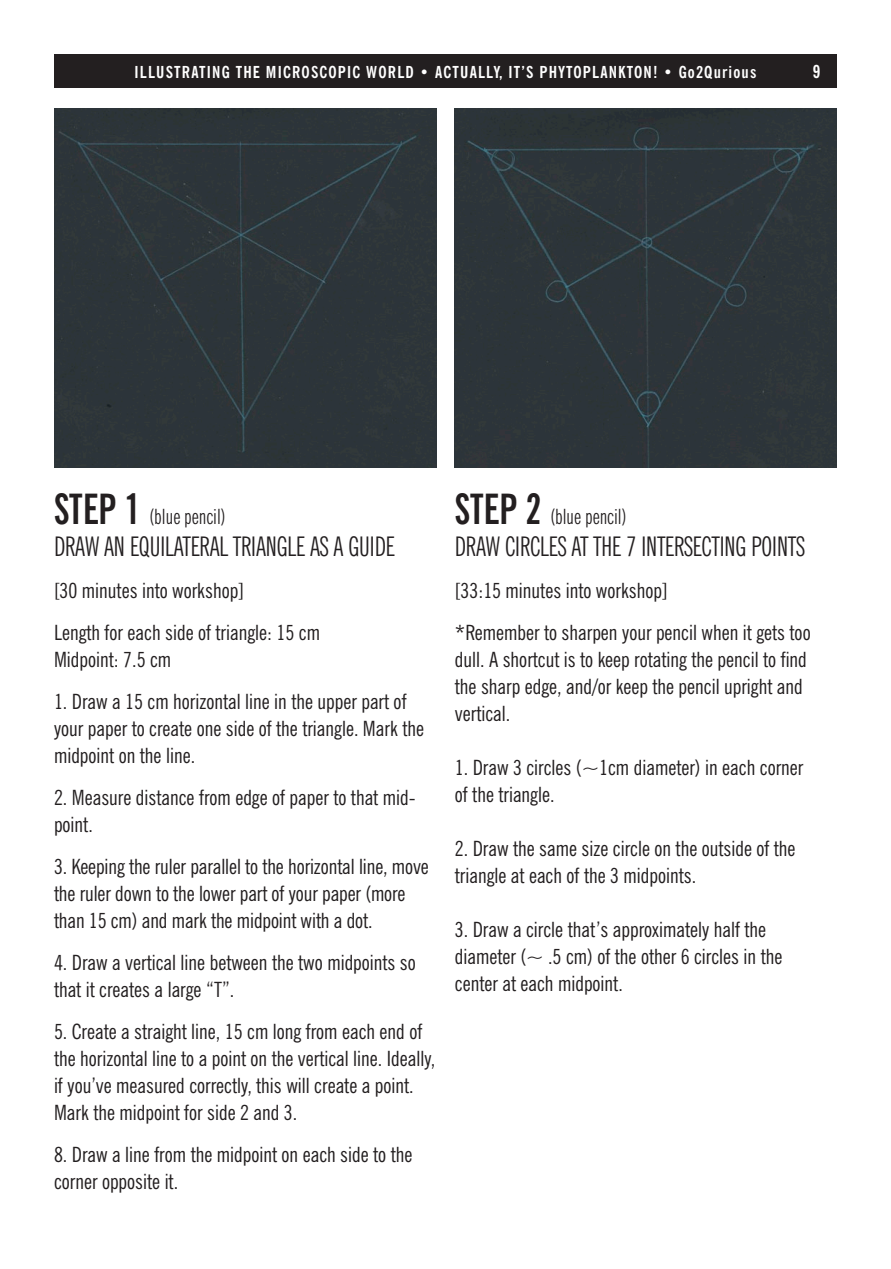
<style>
.page{position:relative;width:891px;height:1269px;background:#fff}
.page>*{position:absolute;margin:0;border:0;box-sizing:border-box;transform-origin:0 0}
.t1{font:extra-condensed 27px "News Gothic BT";color:#231f20}
.t2{font:condensed 21px/27px "News Gothic BT";color:#231f20}
.t3{font:extra-condensed 21px "News Gothic BT";color:#231f20}
.t4{font:700 condensed 18px "News Gothic BT";color:#fff}
.t5{font:700 condensed 16.5px "News Gothic BT";letter-spacing:.07em;color:#fff}
.s1{font-weight:700;font-size:42px}
</style>
<div class="page">
<div style="left:54px;top:54px;width:783px;height:34px;background:#231f20"></div>
<div style="left:455px;top:108px;width:382px;height:360px;background:#2c343a"></div>
<div style="left:54px;top:108px;width:382px;height:360px;background:#2c343a"></div>
<p class="t5" style="left:135px;top:61px;width:623px">ILLUSTRATING THE MICROSCOPIC WORLD • ACTUALLY, IT’S PHYTOPLANKTON! • Go2Qurious</p>
<p class="t4" style="left:813px;top:61px;width:9px">9</p>
<p class="t3" style="left:54px;top:504px;width:173px"><span class="s1">STEP 1</span> (blue pencil)</p>
<p class="t1" style="left:54px;top:530px;width:342px">DRAW AN EQUILATERAL TRIANGLE AS A GUIDE</p>
<p class="t2" style="left:54px;top:577px;width:192px">[30 minutes into workshop]</p>
<p class="t2" style="left:54px;top:619px;width:268px">Length for each side of triangle: 15 cm<br>Midpoint: 7.5 cm</p>
<p class="t2" style="left:54px;top:688px;width:372px">1. Draw a 15 cm horizontal line in the upper part of your paper to create one side of the triangle. Mark the midpoint on the line.</p>
<p class="t2" style="left:54px;top:784px;width:363px">2. Measure distance from edge of paper to that mid&shy;point.</p>
<p class="t2" style="left:54px;top:853px;width:376px">3. Keeping the ruler parallel to the horizontal line, move the ruler down to the lower part of your paper (more than 15 cm) and mark the midpoint with a dot.</p>
<p class="t2" style="left:54px;top:949px;width:363px">4. Draw a vertical line between the two midpoints so that it creates a large “T”.</p>
<p class="t2" style="left:54px;top:1018px;width:383px">5. Create a straight line, 15 cm long from each end of the horizontal line to a point on the vertical line. Ideally, if you’ve measured correctly, this will create a point.<br>Mark the midpoint for side 2 and 3.</p>
<p class="t2" style="left:54px;top:1141px;width:360px">8. Draw a line from the midpoint on each side to the corner opposite it.</p>
<p class="t3" style="left:455px;top:504px;width:173px"><span class="s1">STEP 2</span> (blue pencil)</p>
<p class="t1" style="left:455px;top:530px;width:351px">DRAW CIRCLES AT THE 7 INTERSECTING POINTS</p>
<p class="t2" style="left:455px;top:577px;width:214px">[33:15 minutes into workshop]</p>
<p class="t2" style="left:455px;top:619px;width:357px">*Remember to sharpen your pencil when it gets too dull. A shortcut is to keep rotating the pencil to find the sharp edge, and/or keep the pencil upright and vertical.</p>
<p class="t2" style="left:455px;top:754px;width:350px">1. Draw 3 circles (~1cm diameter) in each corner of the triangle.</p>
<p class="t2" style="left:455px;top:835px;width:342px">2. Draw the same size circle on the outside of the triangle at each of the 3 midpoints.</p>
<p class="t2" style="left:455px;top:916px;width:329px">3. Draw a circle that’s approximately half the diameter (~ .5 cm) of the other 6 circles in the center at each midpoint.</p>
</div>
